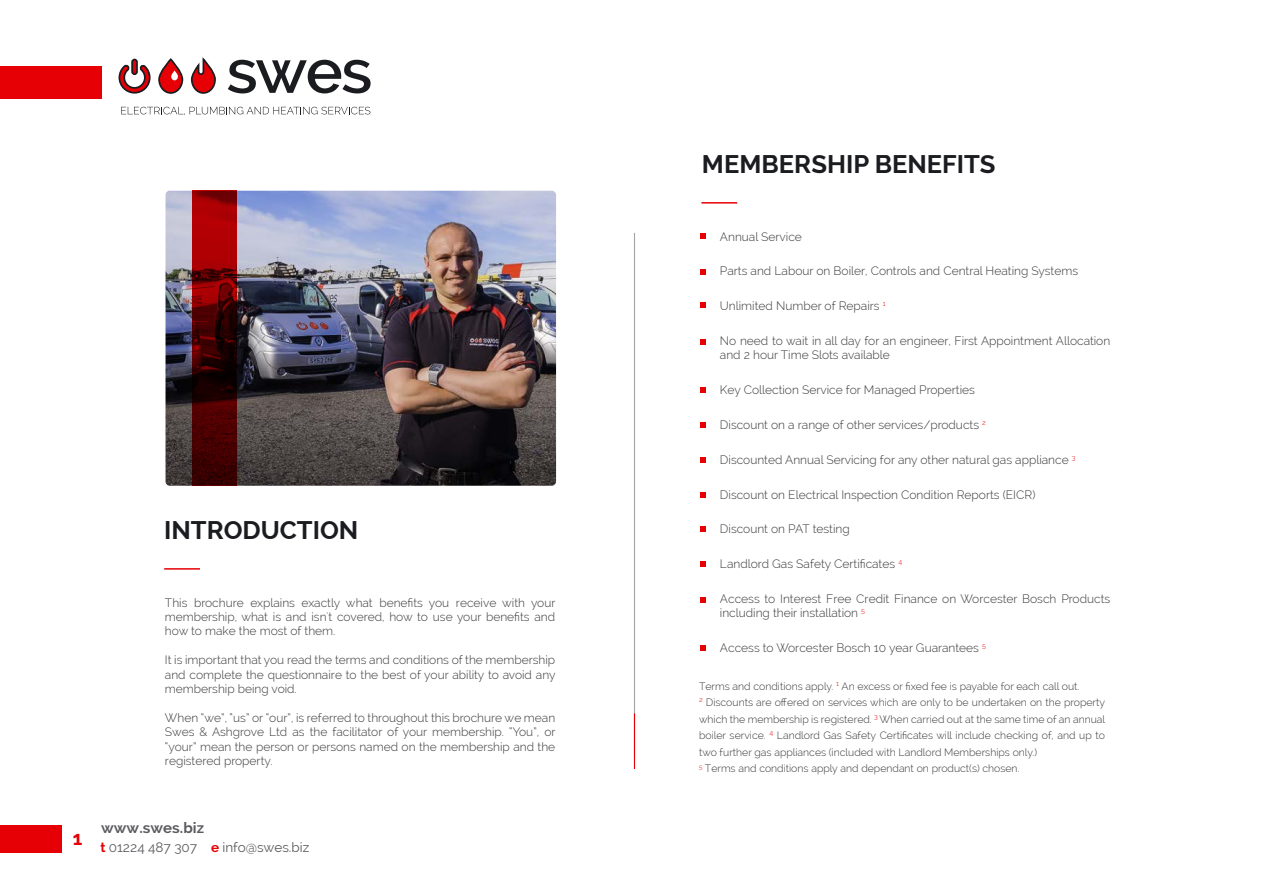
<style>
.page{position:relative;width:1263px;height:893px;background:#fff}
.page>*{position:absolute;margin:0;border:0;box-sizing:border-box;transform-origin:0 0}
.t1{font:700 25.5px "Raleway";color:#1b1c20}
.t2{font:700 19.5px "Raleway";color:#e60005}
.t3{font:700 15px "Raleway";letter-spacing:.005em;color:#5c5b60}
.t4{font:13.5px "Raleway";color:#5c5b60}
.t5{font:300 12px/14.4px "Raleway";color:#39373a;text-align:justify}
.t6{font:300 10.5px/16.5px "Raleway";color:#39373a}
.s1{font-weight:700;color:#e60005}
</style>
<div class="page">
<svg style="left:228px;top:60px;width:143px;height:33px"></svg>
<svg style="left:121px;top:107px;width:249px;height:8px"></svg>
<div style="left:132px;top:60px;width:5px;height:14px;background:#e60005;border-radius:2px"></div>
<svg style="left:158px;top:59px;width:26px;height:35px"></svg>
<svg style="left:118px;top:64px;width:33px;height:30px"></svg>
<div style="left:131px;top:59px;width:7px;height:16px;border:2px solid #1b1c20;border-radius:2px"></div>
<svg style="left:190px;top:58px;width:26px;height:36px"></svg>
<div style="left:0;top:66px;width:102px;height:33px;background:#e60005"></div>
<div style="left:0;top:825px;width:62px;height:27px;background:#e60005"></div>
<hr style="left:634px;top:233px;width:1px;height:524px;background:#a3a3a7">
<hr style="left:634px;top:713px;width:1px;height:56px;background:#e60005">
<img style="left:166px;top:191px;width:390px;height:295px">
<svg style="left:193px;top:191px;width:44px;height:295px;background:#5c0001"></svg>
<svg style="left:700px;top:233px;width:5px;height:5px"></svg>
<svg style="left:700px;top:269px;width:5px;height:6px"></svg>
<svg style="left:700px;top:303px;width:5px;height:5px"></svg>
<svg style="left:700px;top:339px;width:5px;height:6px"></svg>
<svg style="left:700px;top:387px;width:5px;height:5px"></svg>
<svg style="left:700px;top:423px;width:5px;height:5px"></svg>
<svg style="left:700px;top:458px;width:5px;height:5px"></svg>
<svg style="left:700px;top:492px;width:5px;height:5px"></svg>
<svg style="left:700px;top:526px;width:5px;height:6px"></svg>
<svg style="left:700px;top:561px;width:5px;height:6px"></svg>
<svg style="left:700px;top:597px;width:5px;height:6px"></svg>
<svg style="left:700px;top:645px;width:5px;height:5px"></svg>
<hr style="left:164px;top:568px;width:36px;height:2px;background:#e60005">
<hr style="left:701px;top:202px;width:36px;height:2px;background:#e60005">
<h1 class="t1" style="left:164px;top:515px;width:196px">INTRODUCTION</h1>
<p class="t5" style="left:165px;top:595px;width:392px">This brochure explains exactly what benefits you receive with your membership, what is and isn't covered, how to use your benefits and how to make the most of them.</p>
<p class="t5" style="left:165px;top:653px;width:392px">It is important that you read the terms and conditions of the membership and complete the questionnaire to the best of your ability to avoid any membership being void.</p>
<p class="t5" style="left:165px;top:710px;width:392px">When “we”, “us” or “our”, is referred to throughout this brochure we mean Swes &amp; Ashgrove Ltd as the facilitator of your membership. “You”, or “your” mean the person or persons named on the membership and the registered property.</p>
<h2 class="t2" style="left:73px;top:827px;width:11px">1</h2>
<p class="t3" style="left:101px;top:819px;width:105px">www.swes.biz</p>
<p class="t4" style="left:101px;top:840px;width:210px"><span class="s1">t</span> 01224 487 307 <span class="s1">e</span> info@swes.biz</p>
<h1 class="t1" style="left:702px;top:149px;width:295px">MEMBERSHIP BENEFITS</h1>
<p class="t5" style="left:720px;top:229px;width:83px">Annual Service</p>
<p class="t5" style="left:720px;top:264px;width:360px">Parts and Labour on Boiler, Controls and Central Heating Systems</p>
<p class="t5" style="left:720px;top:299px;width:167px">Unlimited Number of Repairs <sup>1</sup></p>
<p class="t5" style="left:720px;top:333px;width:392px">No need to wait in all day for an engineer, First Appointment Allocation and 2 hour Time Slots available</p>
<p class="t5" style="left:720px;top:383px;width:257px">Key Collection Service for Managed Properties</p>
<p class="t5" style="left:720px;top:417px;width:267px">Discount on a range of other services/products <sup>2</sup></p>
<p class="t5" style="left:720px;top:452px;width:357px">Discounted Annual Servicing for any other natural gas appliance <sup>3</sup></p>
<p class="t5" style="left:720px;top:487px;width:317px">Discount on Electrical Inspection Condition Reports (EICR)</p>
<p class="t5" style="left:720px;top:522px;width:131px">Discount on PAT testing</p>
<p class="t5" style="left:720px;top:557px;width:184px">Landlord Gas Safety Certificates <sup>4</sup></p>
<p class="t5" style="left:720px;top:591px;width:392px">Access to Interest Free Credit Finance on Worcester Bosch Products including their installation <sup>5</sup></p>
<p class="t5" style="left:720px;top:641px;width:268px">Access to Worcester Bosch 10 year Guarantees <sup>5</sup></p>
<p class="t6" style="left:699px;top:678px;width:408px">Terms and conditions apply. <sup>1</sup> An excess or fixed fee is payable for each call out.<br><sup>2</sup> Discounts are offered on services which are only to be undertaken on the property which the membership is registered. <sup>3</sup> When carried out at the same time of an annual boiler service. <sup>4</sup> Landlord Gas Safety Certificates will include checking of, and up to two further gas appliances (included with Landlord Memberships only.)<br><sup>5</sup> Terms and conditions apply and dependant on product(s) chosen.</p>
</div>
